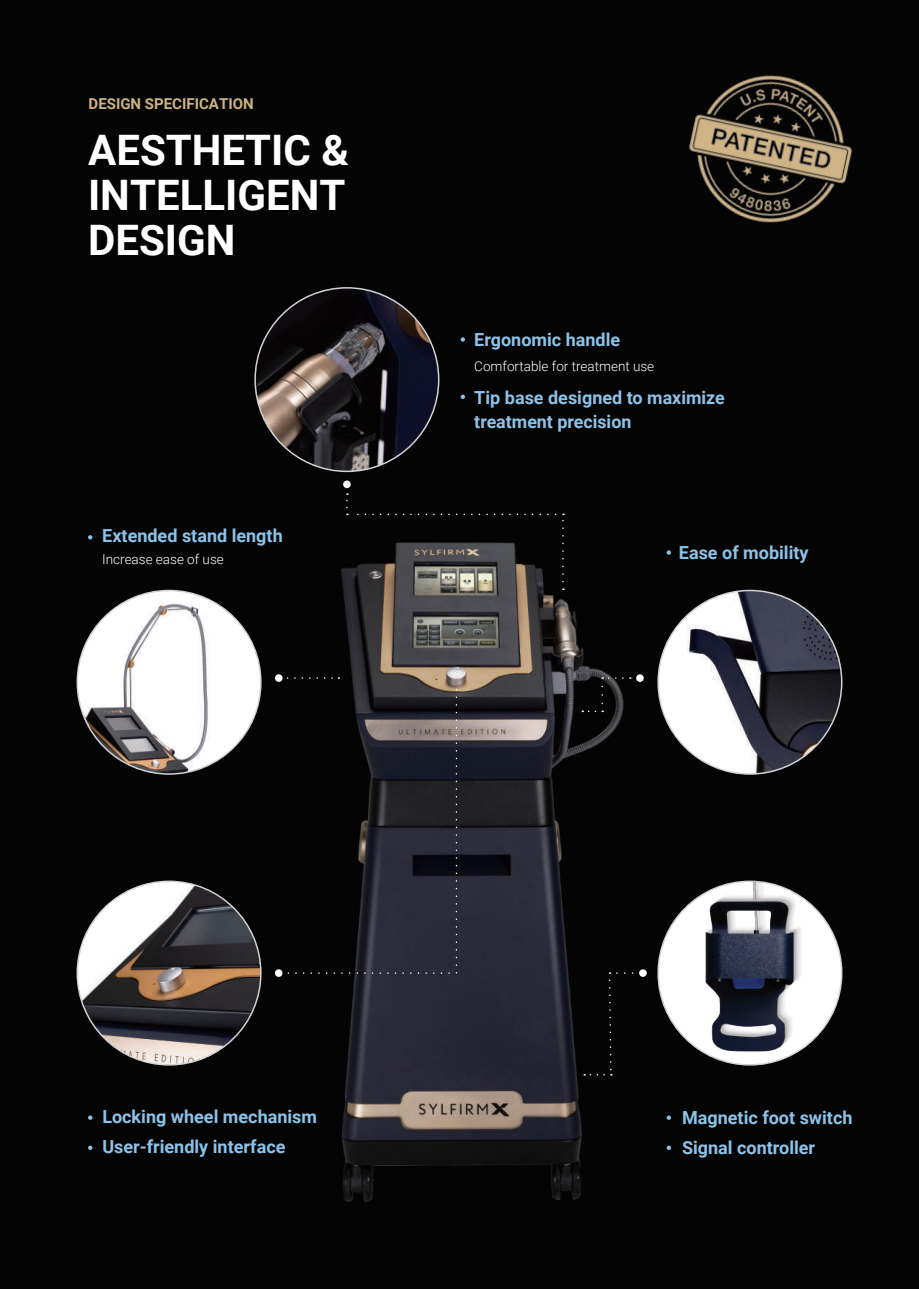
<style>
.page{position:relative;width:919px;height:1289px;background:#fff}
.page>*{position:absolute;margin:0;border:0;box-sizing:border-box;transform-origin:0 0}
.t1{font:700 42px/45px "Roboto";color:#fff;text-align:justify}
.t2{font:700 18px/30px "Roboto";color:#8bc3ea}
.t3{font:700 15px "Roboto";color:#ccb481}
.t4{font:300 13.5px "Roboto";color:#fff}
</style>
<div class="page">
<img style="left:0;top:0;width:918px;height:1288px">
<img style="left:255px;top:288px;width:183px;height:183px;border-radius:92px">
<img style="left:654px;top:33px;width:232px;height:232px">
<img style="left:77px;top:881px;width:184px;height:183px;border-radius:92px">
<div style="left:658px;top:881px;width:183px;height:183px;background:#fff;border-radius:50%"></div>
<img style="left:705px;top:881px;width:97px;height:170px">
<div style="left:584px;top:972px;width:48px;height:103px;background:#050404"></div>
<svg style="left:562px;top:513px;width:2px;height:68px"></svg>
<svg style="left:347px;top:513px;width:208px;height:2px"></svg>
<svg style="left:346px;top:493px;width:2px;height:14px"></svg>
<div style="left:639px;top:969px;width:7px;height:7px;background:#fff;border-radius:50%"></div>
<div style="left:275px;top:969px;width:7px;height:7px;background:#fff;border-radius:50%"></div>
<div style="left:343px;top:480px;width:8px;height:8px;background:#fff;border-radius:50%"></div>
<img style="left:658px;top:590px;width:183px;height:184px;border-radius:92px">
<img style="left:77px;top:590px;width:184px;height:184px;border-radius:92px">
<div style="left:275px;top:674px;width:7px;height:8px;background:#fff;border-radius:50%"></div>
<svg style="left:287px;top:677px;width:52px;height:1px"></svg>
<div style="left:636px;top:674px;width:7px;height:8px;background:#fff;border-radius:50%"></div>
<svg style="left:602px;top:677px;width:21px;height:1px"></svg>
<svg style="left:601px;top:686px;width:2px;height:26px"></svg>
<svg style="left:582px;top:710px;width:13px;height:2px"></svg>
<svg style="left:283px;top:688px;width:175px;height:286px;background:#1b1a1f"></svg>
<svg style="left:88px;top:535px;width:4px;height:4px"></svg>
<svg style="left:666px;top:550px;width:5px;height:4px"></svg>
<svg style="left:666px;top:1115px;width:5px;height:4px"></svg>
<svg style="left:666px;top:1145px;width:5px;height:4px"></svg>
<svg style="left:88px;top:1115px;width:4px;height:4px"></svg>
<svg style="left:88px;top:1145px;width:4px;height:4px"></svg>
<svg style="left:460px;top:337px;width:5px;height:5px"></svg>
<svg style="left:460px;top:394px;width:5px;height:5px"></svg>
<p class="t3" style="left:89px;top:93px;width:166px">DESIGN SPECIFICATION</p>
<h1 class="t1" style="left:88px;top:126px;width:262px">AESTHETIC &amp; INTELLIGENT DESIGN</h1>
<p class="t2" style="left:474px;top:324px;width:147px">Ergonomic handle</p>
<p class="t4" style="left:474px;top:356px;width:181px">Comfortable for treatment use</p>
<p class="t2" style="left:474px;top:385px;width:252px;line-height:24px">Tip base designed to maximize treatment precision</p>
<p class="t2" style="left:102px;top:520px;width:182px">Extended stand length</p>
<p class="t4" style="left:102px;top:549px;width:123px">Increase ease of use</p>
<p class="t2" style="left:678px;top:537px;width:131px">Ease of mobility</p>
<p class="t2" style="left:102px;top:1101px;width:216px">Locking wheel mechanism<br>User-friendly interface</p>
<p class="t2" style="left:682px;top:1101px;width:172px">Magnetic foot switch<br>Signal controller</p>
</div>
